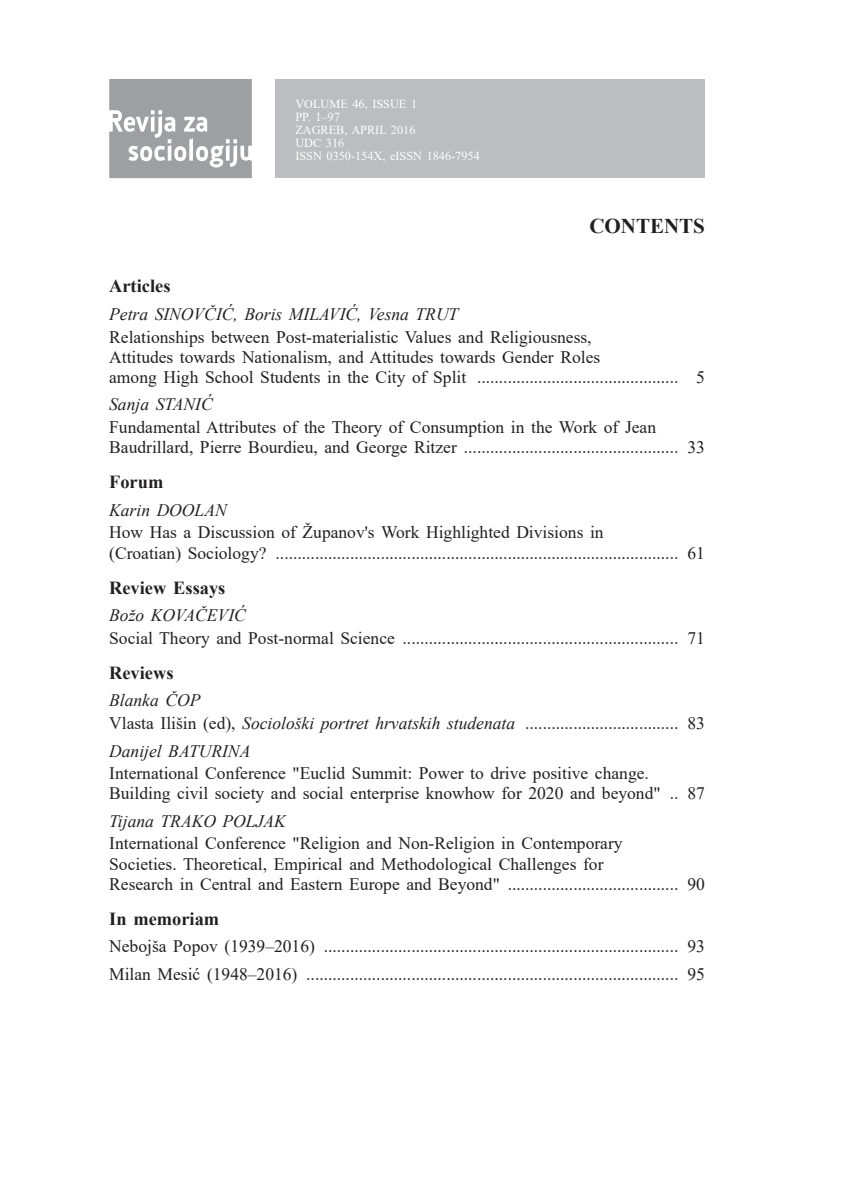
<style>
.page{position:relative;width:844px;height:1191px;background:#fff}
.page>*{position:absolute;margin:0;border:0;box-sizing:border-box;transform-origin:0 0}
.Sadr_Sadrzaj{font:700 21px "Times New Roman";color:#231f20}
.Sadr_Pdn{font:700 18.38px "Times New Roman";color:#231f20}
.Sadr_Naslov_teksta{font:17.5px/20.1px "Times New Roman";color:#231f20}
.Sadr_Ime{font:italic 17.5px "Times New Roman";color:#231f20}
.Godina_u_glavi{font:12.25px/13.1px "Times New Roman";color:#fff}
.s1{font-style:italic}
</style>
<div class="page">
<div style="left:275px;top:79px;width:429px;height:99px;background:#bcbdc0"></div>
<svg style="left:109px;top:79px;width:143px;height:99px;background:#abadaf"></svg>
<p class="Godina_u_glavi" style="left:295px;top:97px;width:186px">VOLUME 46, ISSUE 1<br>PP. 1–97<br>ZAGREB, APRIL 2016<br>UDC 316<br>ISSN 0350-154X, eISSN 1846-7954</p>
<p class="Sadr_Sadrzaj" style="left:589px;top:210px;width:117px">CONTENTS</p>
<p class="Sadr_Pdn" style="left:109px;top:273px;width:63px">Articles</p>
<p class="Sadr_Ime" style="left:109px;top:302px;width:350px">Petra SINOVČIĆ, Boris MILAVIĆ, Vesna TRUT</p>
<p class="Sadr_Naslov_teksta" style="left:109px;top:326px;width:597px">Relationships between Post-materialistic Values and Religiousness,<br>Attitudes towards Nationalism, and Attitudes towards Gender Roles<br>among High School Students in the City of Split .............................................. 5</p>
<p class="Sadr_Ime" style="left:109px;top:392px;width:105px">Sanja STANIĆ</p>
<p class="Sadr_Naslov_teksta" style="left:109px;top:416px;width:597px">Fundamental Attributes of the Theory of Consumption in the Work of Jean<br>Baudrillard, Pierre Bourdieu, and George Ritzer ................................................. 33</p>
<p class="Sadr_Pdn" style="left:109px;top:469px;width:56px">Forum</p>
<p class="Sadr_Ime" style="left:109px;top:498px;width:119px">Karin DOOLAN</p>
<p class="Sadr_Naslov_teksta" style="left:109px;top:522px;width:597px">How Has a Discussion of Županov's Work Highlighted Divisions in<br>(Croatian) Sociology? ............................................................................................ 61</p>
<p class="Sadr_Pdn" style="left:109px;top:574px;width:118px">Review Essays</p>
<p class="Sadr_Ime" style="left:109px;top:603px;width:138px">Božo KOVAČEVIĆ</p>
<p class="Sadr_Naslov_teksta" style="left:109px;top:627px;width:597px">Social Theory and Post-normal Science ............................................................... 71</p>
<p class="Sadr_Pdn" style="left:109px;top:659px;width:66px">Reviews</p>
<p class="Sadr_Ime" style="left:109px;top:688px;width:93px">Blanka ČOP</p>
<p class="Sadr_Naslov_teksta" style="left:109px;top:712px;width:597px">Vlasta Ilišin (ed), <span class="s1">Sociološki portret hrvatskih studenata</span> ................................... 83</p>
<p class="Sadr_Ime" style="left:109px;top:738px;width:143px">Danijel BATURINA</p>
<p class="Sadr_Naslov_teksta" style="left:109px;top:762px;width:597px">International Conference "Euclid Summit: Power to drive positive change.<br>Building civil society and social enterprise knowhow for 2020 and beyond" .. 87</p>
<p class="Sadr_Ime" style="left:109px;top:809px;width:178px">Tijana TRAKO POLJAK</p>
<p class="Sadr_Naslov_teksta" style="left:109px;top:833px;width:597px">International Conference "Religion and Non-Religion in Contemporary<br>Societies. Theoretical, Empirical and Methodological Challenges for<br>Research in Central and Eastern Europe and Beyond" ....................................... 90</p>
<p class="Sadr_Pdn" style="left:109px;top:905px;width:111px">In memoriam</p>
<p class="Sadr_Naslov_teksta" style="left:109px;top:935px;width:597px">Nebojša Popov (1939–2016) ................................................................................. 93</p>
<p class="Sadr_Naslov_teksta" style="left:109px;top:963px;width:597px">Milan Mesić (1948–2016) ..................................................................................... 95</p>
</div>
